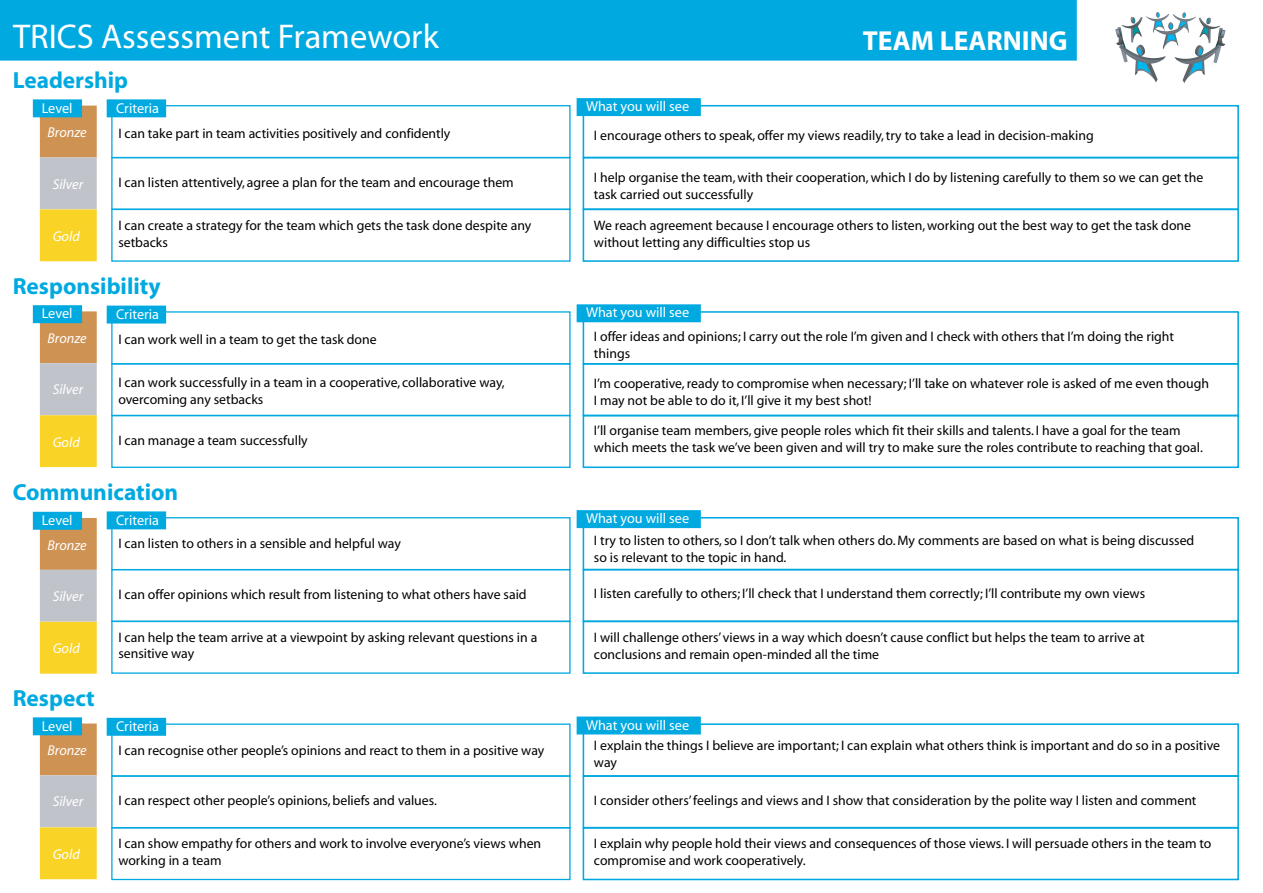
<style>
.page{position:relative;width:1263px;height:893px;background:#fff}
.page>*{position:absolute;margin:0;border:0;box-sizing:border-box;transform-origin:0 0}
.t1{font:34.5px "Myriad";color:#fff}
.t2{font:700 27.6px "Myriad";color:#fff}
.t3{font:700 23.4px "Myriad";color:#00a9e0}
.t4{font:14.25px "Myriad";color:#fff}
.t5{font:italic 14.25px "Myriad";color:#fff}
.t6{font:13.8px/16.5px "Myriad";color:#000}
</style>
<div class="page">
<div style="left:583px;top:105px;width:656px;height:53px;border:2px solid #00a9e0"></div>
<div style="left:583px;top:157px;width:656px;height:53px;border:2px solid #00a9e0"></div>
<div style="left:583px;top:208px;width:656px;height:54px;border:2px solid #00a9e0"></div>
<div style="left:111px;top:105px;width:460px;height:53px;border:1px solid #00a9e0"></div>
<div style="left:111px;top:157px;width:460px;height:53px;border:1px solid #00a9e0"></div>
<div style="left:111px;top:209px;width:460px;height:53px;border:1px solid #00a9e0"></div>
<div style="left:107px;top:99px;width:59px;height:18px;background:#00a9e0"></div>
<div style="left:577px;top:98px;width:124px;height:18px;background:#00a9e0"></div>
<div style="left:40px;top:106px;width:57px;height:51px;background:#ce9253"></div>
<div style="left:33px;top:99px;width:49px;height:18px;background:#00a9e0"></div>
<div style="left:40px;top:157px;width:57px;height:52px;background:#c0c4ca"></div>
<div style="left:40px;top:209px;width:57px;height:52px;background:#f9d326"></div>
<div style="left:583px;top:311px;width:656px;height:54px;border:2px solid #00a9e0"></div>
<div style="left:583px;top:363px;width:656px;height:53px;border:2px solid #00a9e0"></div>
<div style="left:583px;top:415px;width:656px;height:53px;border:2px solid #00a9e0"></div>
<div style="left:111px;top:363px;width:460px;height:53px;border:1px solid #00a9e0"></div>
<div style="left:111px;top:415px;width:460px;height:53px;border:1px solid #00a9e0"></div>
<div style="left:107px;top:306px;width:59px;height:18px;background:#00a9e0"></div>
<div style="left:577px;top:304px;width:124px;height:18px;background:#00a9e0"></div>
<div style="left:40px;top:311px;width:57px;height:52px;background:#ce9253"></div>
<div style="left:33px;top:305px;width:49px;height:18px;background:#00a9e0"></div>
<div style="left:40px;top:363px;width:57px;height:52px;background:#c0c4ca"></div>
<div style="left:40px;top:415px;width:57px;height:52px;background:#f9d326"></div>
<div style="left:583px;top:517px;width:656px;height:53px;border:2px solid #00a9e0"></div>
<div style="left:583px;top:569px;width:656px;height:53px;border:2px solid #00a9e0"></div>
<div style="left:583px;top:620px;width:656px;height:54px;border:2px solid #00a9e0"></div>
<div style="left:111px;top:517px;width:460px;height:53px;border:1px solid #00a9e0"></div>
<div style="left:111px;top:569px;width:460px;height:53px;border:1px solid #00a9e0"></div>
<div style="left:111px;top:621px;width:460px;height:53px;border:1px solid #00a9e0"></div>
<div style="left:107px;top:511px;width:59px;height:18px;background:#00a9e0"></div>
<div style="left:577px;top:510px;width:124px;height:18px;background:#00a9e0"></div>
<div style="left:40px;top:518px;width:57px;height:52px;background:#ce9253"></div>
<div style="left:33px;top:512px;width:49px;height:18px;background:#00a9e0"></div>
<div style="left:40px;top:570px;width:57px;height:52px;background:#c0c4ca"></div>
<div style="left:40px;top:622px;width:57px;height:52px;background:#f9d326"></div>
<div style="left:583px;top:723px;width:656px;height:54px;border:2px solid #00a9e0"></div>
<div style="left:583px;top:775px;width:656px;height:54px;border:2px solid #00a9e0"></div>
<div style="left:583px;top:827px;width:656px;height:53px;border:2px solid #00a9e0"></div>
<div style="left:111px;top:723px;width:460px;height:54px;border:1px solid #00a9e0"></div>
<div style="left:111px;top:775px;width:460px;height:53px;border:1px solid #00a9e0"></div>
<div style="left:111px;top:827px;width:460px;height:53px;border:1px solid #00a9e0"></div>
<div style="left:107px;top:718px;width:59px;height:18px;background:#00a9e0"></div>
<div style="left:577px;top:716px;width:124px;height:18px;background:#00a9e0"></div>
<div style="left:40px;top:723px;width:57px;height:52px;background:#ce9253"></div>
<div style="left:33px;top:717px;width:49px;height:18px;background:#00a9e0"></div>
<div style="left:40px;top:775px;width:57px;height:52px;background:#c0c4ca"></div>
<div style="left:40px;top:827px;width:57px;height:52px;background:#f9d326"></div>
<div style="left:0;top:0;width:1077px;height:61px;background:#00a9e0"></div>
<img style="left:1115px;top:12px;width:111px;height:71px">
<p class="t1" style="left:13px;top:20px;width:427px">TRICS Assessment Framework</p>
<p class="t2" style="left:863px;top:27px;width:206px">TEAM LEARNING</p>
<p class="t3" style="left:13px;top:68px;width:117px">Leadership</p>
<p class="t6" style="left:118px;top:125px;width:334px">I can take part in team activities positively and confidently</p>
<p class="t4" style="left:42px;top:101px;width:32px">Level</p>
<p class="t4" style="left:116px;top:101px;width:45px">Criteria</p>
<p class="t5" style="left:47px;top:125px;width:41px">Bronze</p>
<p class="t4" style="left:586px;top:99px;width:105px">What you will see</p>
<p class="t6" style="left:594px;top:128px;width:501px">I encourage others to speak, offer my views readily, try to take a lead in decision-making</p>
<p class="t5" style="left:53px;top:177px;width:32px">Silver</p>
<p class="t6" style="left:118px;top:175px;width:397px">I can listen attentively, agree a plan for the team and encourage them</p>
<p class="t6" style="left:594px;top:170px;width:611px">I help organise the team, with their cooperation, which I do by listening carefully to them so we can get the task carried out successfully</p>
<p class="t5" style="left:53px;top:229px;width:29px">Gold</p>
<p class="t6" style="left:118px;top:218px;width:414px">I can create a strategy for the team which gets the task done despite any setbacks</p>
<p class="t6" style="left:594px;top:218px;width:599px">We reach agreement because I encourage others to listen, working out the best way to get the task done without letting any difficulties stop us</p>
<p class="t3" style="left:13px;top:274px;width:150px">Responsibility</p>
<p class="t6" style="left:118px;top:331px;width:260px">I can work well in a team to get the task done</p>
<p class="t4" style="left:586px;top:306px;width:105px">What you will see</p>
<p class="t4" style="left:42px;top:307px;width:32px">Level</p>
<p class="t4" style="left:116px;top:307px;width:45px">Criteria</p>
<p class="t6" style="left:594px;top:329px;width:582px">I offer ideas and opinions; I carry out the role I’m given and I check with others that I’m doing the right things</p>
<p class="t5" style="left:48px;top:331px;width:41px">Bronze</p>
<p class="t6" style="left:118px;top:375px;width:388px">I can work successfully in a team in a cooperative, collaborative way, overcoming any setbacks</p>
<p class="t6" style="left:594px;top:376px;width:617px">I’m cooperative, ready to compromise when necessary; I’ll take on whatever role is asked of me even though<br>I may not be able to do it, I’ll give it my best shot!</p>
<p class="t6" style="left:118px;top:432px;width:191px">I can manage a team successfully</p>
<p class="t6" style="left:594px;top:423px;width:610px">I’ll organise team members, give people roles which fit their skills and talents. I have a goal for the team which meets the task we’ve been given and will try to make sure the roles contribute to reaching that goal.</p>
<p class="t5" style="left:53px;top:382px;width:32px">Silver</p>
<p class="t5" style="left:53px;top:435px;width:29px">Gold</p>
<p class="t3" style="left:13px;top:480px;width:167px">Communication</p>
<p class="t6" style="left:118px;top:536px;width:284px">I can listen to others in a sensible and helpful way</p>
<p class="t4" style="left:586px;top:511px;width:105px">What you will see</p>
<p class="t4" style="left:116px;top:513px;width:45px">Criteria</p>
<p class="t4" style="left:42px;top:513px;width:32px">Level</p>
<p class="t6" style="left:594px;top:533px;width:602px">I try to listen to others, so I don’t talk when others do. My comments are based on what is being discussed so is relevant to the topic in hand.</p>
<p class="t5" style="left:48px;top:538px;width:41px">Bronze</p>
<p class="t5" style="left:53px;top:589px;width:32px">Silver</p>
<p class="t5" style="left:53px;top:641px;width:29px">Gold</p>
<p class="t3" style="left:13px;top:686px;width:84px">Respect</p>
<p class="t4" style="left:42px;top:719px;width:32px">Level</p>
<p class="t5" style="left:48px;top:743px;width:41px">Bronze</p>
<p class="t5" style="left:53px;top:795px;width:32px">Silver</p>
<p class="t5" style="left:53px;top:847px;width:29px">Gold</p>
<p class="t6" style="left:118px;top:587px;width:410px">I can offer opinions which result from listening to what others have said</p>
<p class="t6" style="left:594px;top:586px;width:553px">I listen carefully to others; I’ll check that I understand them correctly; I’ll contribute my own views</p>
<p class="t6" style="left:118px;top:629px;width:420px">I can help the team arrive at a viewpoint by asking relevant questions in a sensitive way</p>
<p class="t6" style="left:594px;top:630px;width:552px">I will challenge others’ views in a way which doesn’t cause conflict but helps the team to arrive at conclusions and remain open-minded all the time</p>
<p class="t4" style="left:116px;top:719px;width:45px">Criteria</p>
<p class="t6" style="left:118px;top:742px;width:427px">I can recognise other people’s opinions and react to them in a positive way</p>
<p class="t4" style="left:586px;top:718px;width:105px">What you will see</p>
<p class="t6" style="left:594px;top:738px;width:628px">I explain the things I believe are important; I can explain what others think is important and do so in a positive way</p>
<p class="t6" style="left:118px;top:793px;width:320px">I can respect other people’s opinions, beliefs and values.</p>
<p class="t6" style="left:594px;top:793px;width:604px">I consider others’ feelings and views and I show that consideration by the polite way I listen and comment</p>
<p class="t6" style="left:118px;top:836px;width:424px">I can show empathy for others and work to involve everyone’s views when working in a team</p>
<p class="t6" style="left:594px;top:836px;width:619px">I explain why people hold their views and consequences of those views. I will persuade others in the team to compromise and work cooperatively.</p>
</div>
